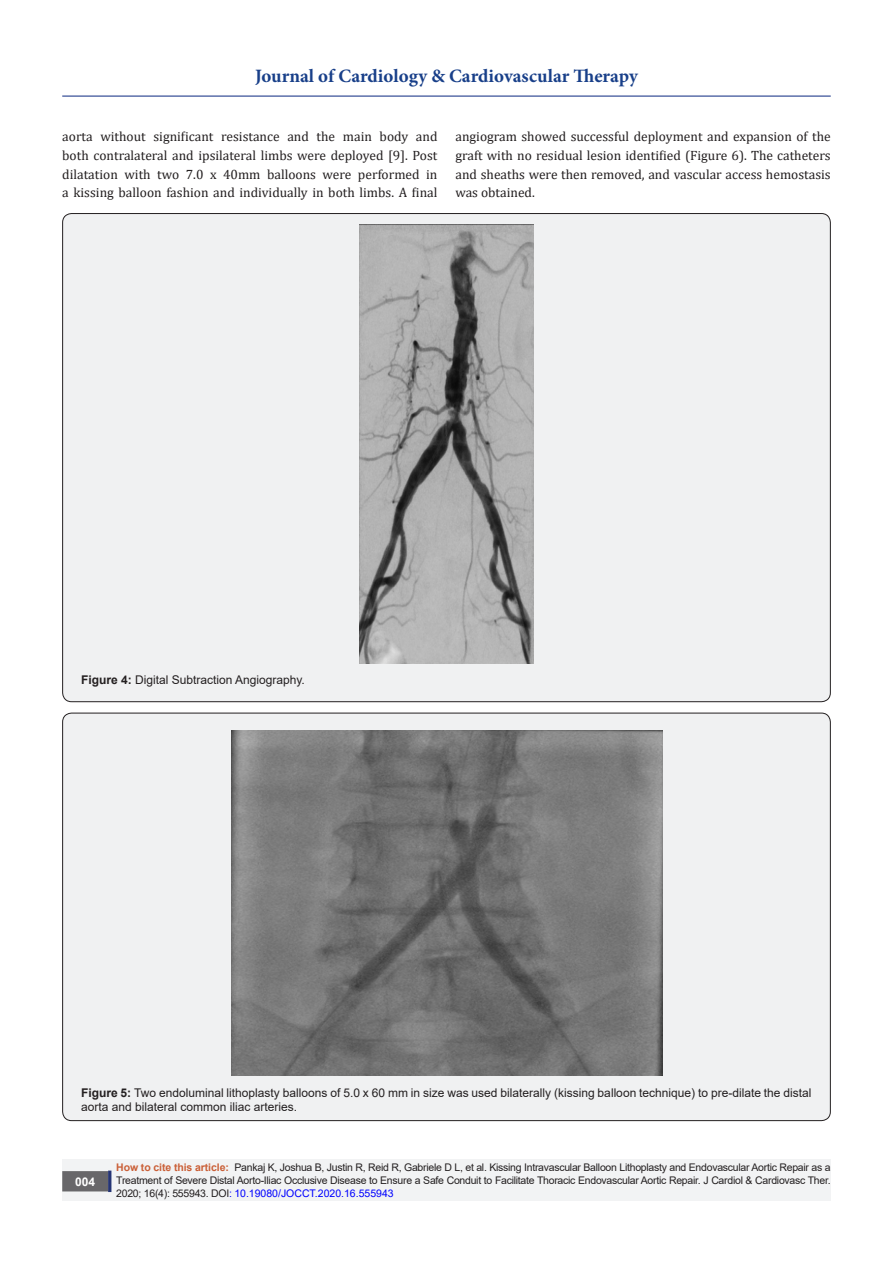
<style>
.page{position:relative;width:893px;height:1263px;background:#fff}
.page>*{position:absolute;margin:0;border:0;box-sizing:border-box;transform-origin:0 0}
.t1{font:700 18.9px "Minion Pro";color:#183f89}
.t2{font:13.5px/18.8px "Cambria";color:#231f20;text-align:justify}
.t3{font:12px/14.4px "Arial";color:#231f20}
.t4{font:700 12px "Arial";color:#fff}
.t5{font:10.5px/12.6px "Arial";letter-spacing:-.025em;color:#231f20;text-align:justify}
.s1{font-weight:700}
.s2{font-weight:700;color:#ca5f37}
.s3{color:#00f}
</style>
<div class="page">
<hr style="left:62px;top:96px;width:769px;height:1px;background:#253f8e">
<div style="left:62px;top:1160px;width:769px;height:41px;background:#f2f3f4"></div>
<div style="left:63px;top:1172px;width:44px;height:19px;background:#68676a"></div>
<div style="left:62px;top:1171px;width:46px;height:20px;border:2px solid #68676a"></div>
<div style="left:108px;top:1170px;width:3px;height:22px;background:#253474;border:2px solid #253474"></div>
<div style="left:63px;top:214px;width:767px;height:488px;background:#f0f1f2;border-radius:9px"></div>
<img style="left:359px;top:225px;width:175px;height:438px">
<div style="left:63px;top:713px;width:767px;height:407px;background:#f0f1f2;border-radius:9px"></div>
<img style="left:231px;top:730px;width:432px;height:345px">
<h1 class="t1" style="left:255px;top:63px;width:384px">Journal of Cardiology &amp; Cardiovascular Therapy</h1>
<p class="t2" style="left:62px;top:127px;width:377px">aorta without significant resistance and the main body and both contralateral and ipsilateral limbs were deployed [9]. Post dilatation with two 7.0 x 40mm balloons were performed in a kissing balloon fashion and individually in both limbs. A final</p>
<p class="t2" style="left:455px;top:127px;width:377px">angiogram showed successful deployment and expansion of the graft with no residual lesion identified (Figure 6). The catheters and sheaths were then removed, and vascular access hemostasis was obtained.</p>
<p class="t3" style="left:81px;top:672px;width:225px"><span class="s1">Figure 4:</span> Digital Subtraction Angiography.</p>
<p class="t3" style="left:81px;top:1085px;width:732px"><span class="s1">Figure 5:</span> Two endoluminal lithoplasty balloons of 5.0 x 60 mm in size was used bilaterally (kissing balloon technique) to pre-dilate the distal aorta and bilateral common iliac arteries.</p>
<p class="t4" style="left:75px;top:1173px;width:22px">004</p>
<p class="t5" style="left:116px;top:1161px;width:716px"><span class="s2">How to cite this article:</span> Pankaj K, Joshua B, Justin R, Reid R, Gabriele D L, et al. Kissing Intravascular Balloon Lithoplasty and Endovascular Aortic Repair as a Treatment of Severe Distal Aorto-Iliac Occlusive Disease to Ensure a Safe Conduit to Facilitate Thoracic Endovascular Aortic Repair. J Cardiol &amp; Cardiovasc Ther.<br>2020; 16(4): 555943. DOI<span class="s3">: 10.19080/JOCCT.2020.16.555943</span></p>
</div>
